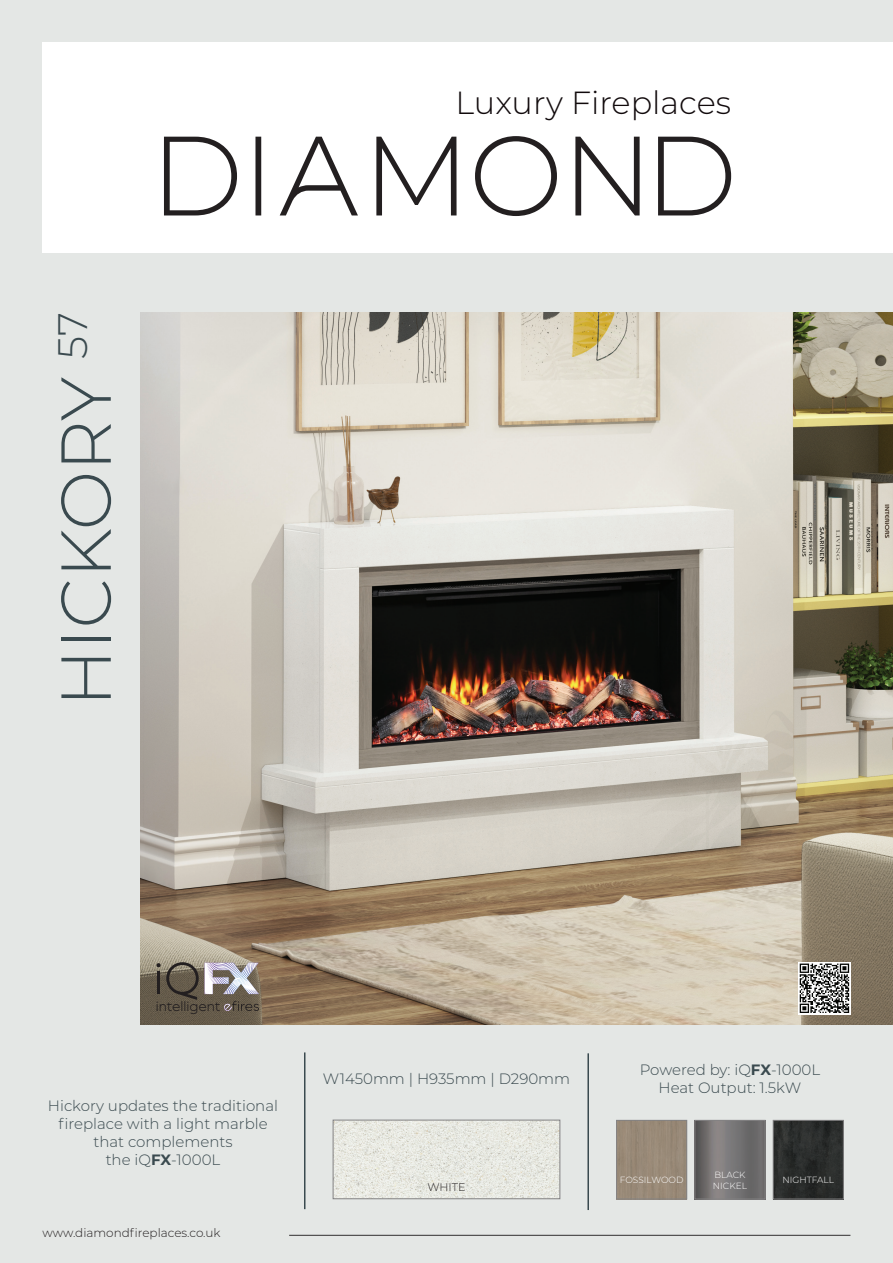
<style>
.page{position:relative;width:893px;height:1263px;background:#e4e7e5}
.page>*{position:absolute;margin:0;border:0;box-sizing:border-box;transform-origin:0 0}
.t1{font:300 70.5px "Montserrat";color:#3a4a4f}
.t2{font:300 31.95px "Montserrat";color:#110a0c}
.t3{font:300 15px/18px "Montserrat";color:#3a4a4f;text-align:center}
.t4{font:300 13.65px "Deuterium Variable";color:#231f20}
.t5{font:300 12px "Montserrat";color:#231f20}
.t6{font:300 11.1px "Montserrat";color:#231f20}
.t7{font:300 9px/11.1px "Montserrat";color:#fff}
.s1{font-weight:700}
</style>
<div class="page">
<div style="left:43px;top:43px;width:850px;height:210px;background:#fff"></div>
<svg style="left:164px;top:136px;width:567px;height:80px"></svg>
<img style="left:140px;top:313px;width:753px;height:712px">
<hr style="left:304px;top:1052px;width:1px;height:157px;background:#3a4a4f">
<hr style="left:587px;top:1053px;width:2px;height:157px;background:#3a4a4f">
<svg style="left:798px;top:962px;width:52px;height:52px"></svg>
<svg style="left:800px;top:963px;width:49px;height:50px;background:#828382"></svg>
<svg style="left:205px;top:963px;width:54px;height:31px;background:#b0acb0"></svg>
<svg style="left:224px;top:1001px;width:35px;height:10px"></svg>
<svg style="left:157px;top:962px;width:42px;height:38px;background:#60584b"></svg>
<div style="left:618px;top:1122px;width:67px;height:75px;background:#998977"></div>
<div style="left:616px;top:1120px;width:71px;height:79px;border:1px solid #838283"></div>
<div style="left:695px;top:1120px;width:70px;height:79px;border:1px solid #838283"></div>
<img style="left:775px;top:1122px;width:66px;height:75px">
<div style="left:773px;top:1120px;width:70px;height:79px;border:1px solid #838283"></div>
<img style="left:335px;top:1122px;width:223px;height:75px">
<div style="left:333px;top:1120px;width:227px;height:79px;border:1px solid #838283"></div>
<hr style="left:289px;top:1235px;width:561px;height:1px;background:#312f30">
<p class="t1" style="left:38px;top:707px;width:396px;rotate:-90deg">HICKORY <sup>57</sup></p>
<h2 class="t2" style="left:456px;top:81px;width:277px">Luxury Fireplaces</h2>
<p class="t4" style="left:156px;top:996px;width:66px">intelligent</p>
<p class="t3" style="left:48px;top:1096px;width:232px">Hickory updates the traditional fireplace with a light marble that complements<br>the iQ<span class="s1">FX</span>-1000L</p>
<p class="t5" style="left:43px;top:1225px;width:180px">www.diamondfireplaces.co.uk</p>
<p class="t3" style="left:323px;top:1069px;width:249px">W1450mm | H935mm | D290mm</p>
<p class="t3" style="left:640px;top:1060px;width:182px">Powered by: iQ<span class="s1">FX</span>-1000L<br>Heat Output: 1.5kW</p>
<p class="t6" style="left:427px;top:1179px;width:40px">WHITE</p>
<p class="t7" style="left:620px;top:1174px;width:65px">FOSSILWOOD</p>
<p class="t7" style="left:713px;top:1169px;width:36px">BLACK<br>NICKEL</p>
<p class="t7" style="left:782px;top:1174px;width:53px">NIGHTFALL</p>
</div>
